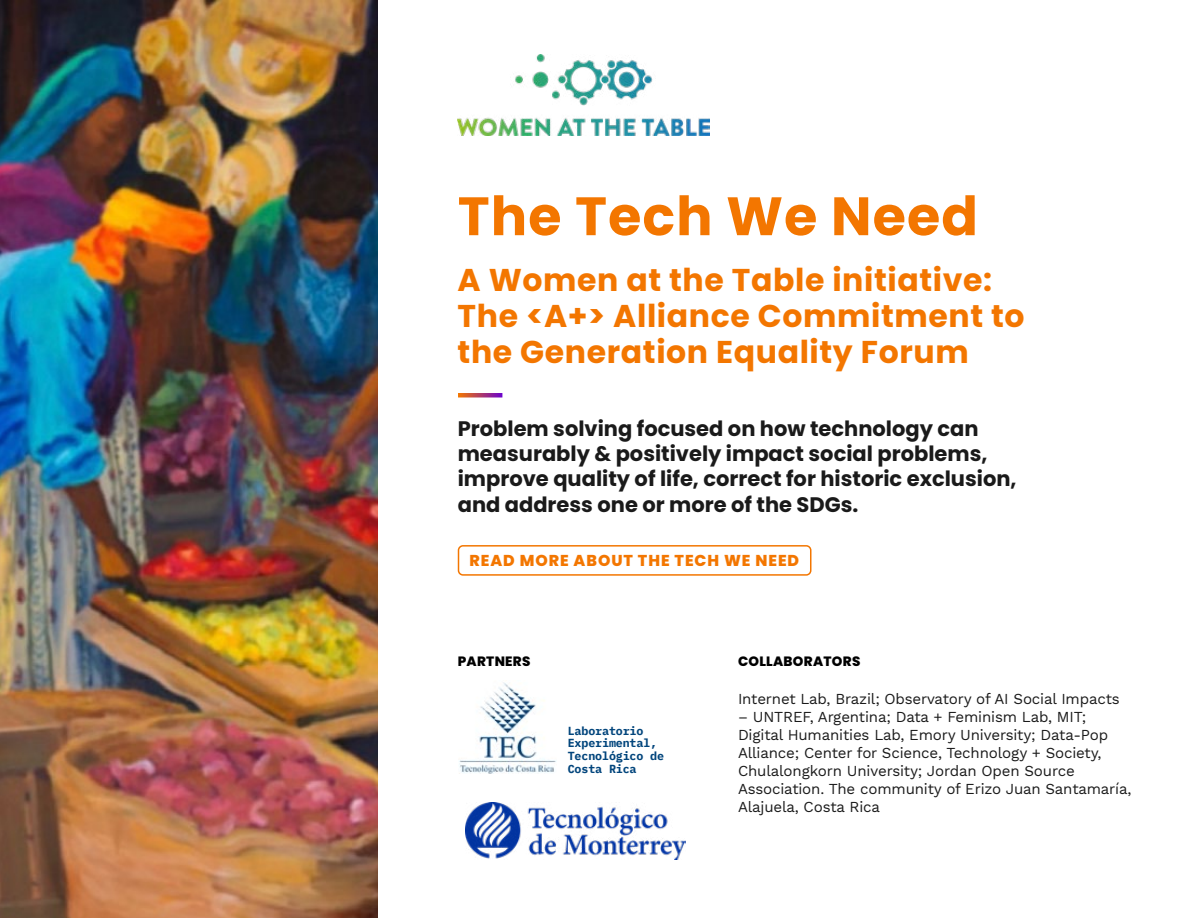
<style>
.page{position:relative;width:1188px;height:918px;background:#fff}
.page>*{position:absolute;margin:0;border:0;box-sizing:border-box;transform-origin:0 0}
.t1{font:700 54px "Poppins";letter-spacing:.02em;color:#f37600}
.t2{font:700 31.5px/36px "Poppins";letter-spacing:.02em;color:#f37600}
.t3{font:700 21px/25.2px "Poppins";color:#1a1a1a}
.t4{font:800 15.75px "Poppins";letter-spacing:.06em;color:#f37600}
.t5{font:15px/18px "Work Sans";letter-spacing:-.01em;color:#1a1a1a}
.t6{font:800 13.5px "Poppins";letter-spacing:.02em;color:#000}
.t7{font:700 11.7px/12.6px "IBM Plex Mono";letter-spacing:-.01em;color:#02457c}
</style>
<div class="page">
<svg style="left:458px;top:393px;width:44px;height:5px"></svg>
<img style="left:0;top:1px;width:378px;height:917px">
<img style="left:458px;top:54px;width:251px;height:81px">
<img style="left:459px;top:682px;width:97px;height:91px">
<img style="left:466px;top:803px;width:220px;height:56px">
<div style="left:458px;top:545px;width:353px;height:31px;border:2px solid #f37600;border-radius:4px"></div>
<h1 class="t1" style="left:458px;top:185px;width:522px">The Tech We Need</h1>
<h2 class="t2" style="left:458px;top:262px;width:568px">A Women at the Table initiative:<br>The &lt;A+&gt; Alliance Commitment to the Generation Equality Forum</h2>
<h3 class="t3" style="left:458px;top:416px;width:560px">Problem solving focused on how technology can measurably &amp; positively impact social problems, improve quality of life, correct for historic exclusion, and address one or more of the SDGs.</h3>
<p class="t4" style="left:470px;top:551px;width:331px">READ MORE ABOUT THE TECH WE NEED</p>
<p class="t6" style="left:458px;top:654px;width:74px">PARTNERS</p>
<p class="t6" style="left:738px;top:654px;width:124px">COLLABORATORS</p>
<p class="t5" style="left:738px;top:690px;width:383px">Internet Lab, Brazil; Observatory of AI Social Impacts</p>
<p class="t5" style="left:738px;top:708px;width:395px">– UNTREF, Argentina; Data + Feminism Lab, MIT; Digital Humanities Lab, Emory University; Data-Pop Alliance; Center for Science, Technology + Society, Chulalongkorn University; Jordan Open Source Association. The community of Erizo Juan Santamaría, Alajuela, Costa Rica</p>
<p class="t7" style="left:568px;top:723px;width:98px">Laboratorio<br>Experimental,<br>Tecnológico de<br>Costa Rica</p>
</div>
